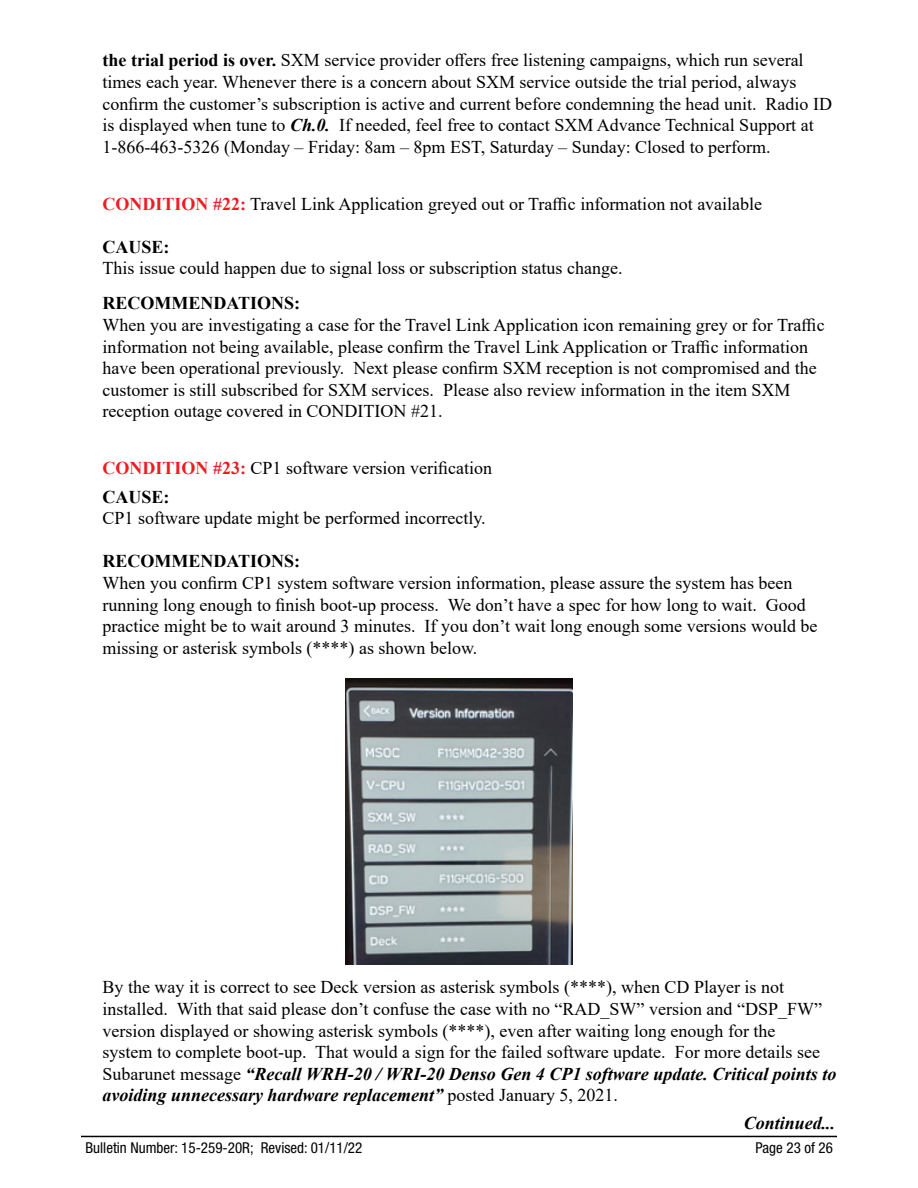
<style>
.page{position:relative;width:918px;height:1188px;background:#fff}
.page>*{position:absolute;margin:0;border:0;box-sizing:border-box;transform-origin:0 0}
.t1{font:18px/21.6px "Times New Roman";color:#000}
.t2{font:700 18px "Times New Roman";color:#000}
.t3{font:italic 700 18px "Times New Roman";color:#000}
.t4{font:condensed 15px "Helvetica Neue LT Std";color:#000}
.s1{font-weight:700}
.s2{font-weight:700;font-style:italic}
.s3{font-weight:700;color:#ed1d24}
</style>
<div class="page">
<hr style="left:81px;top:1136px;width:756px;height:1px;background:#000">
<img style="left:346px;top:679px;width:226px;height:286px">
<p class="t1" style="left:103px;top:49px;width:731px"><span class="s1">the trial period is over.</span> SXM service provider offers free listening campaigns, which run several times each year. Whenever there is a concern about SXM service outside the trial period, always confirm the customer’s subscription is active and current before condemning the head unit. Radio ID is displayed when tune to <span class="s2">Ch.0.</span> If needed, feel free to contact SXM Advance Technical Support at 1-866-463-5326 (Monday – Friday: 8am – 8pm EST, Saturday – Sunday: Closed to perform.</p>
<p class="t1" style="left:103px;top:192px;width:661px"><span class="s3">CONDITION #22:</span> Travel Link Application greyed out or Traffic information not available</p>
<p class="t2" style="left:103px;top:234px;width:68px">CAUSE:</p>
<p class="t1" style="left:103px;top:257px;width:521px">This issue could happen due to signal loss or subscription status change.</p>
<p class="t2" style="left:103px;top:290px;width:199px">RECOMMENDATIONS:</p>
<p class="t1" style="left:103px;top:314px;width:724px">When you are investigating a case for the Travel Link Application icon remaining grey or for Traffic information not being available, please confirm the Travel Link Application or Traffic information have been operational previously. Next please confirm SXM reception is not compromised and the customer is still subscribed for SXM services. Please also review information in the item SXM reception outage covered in CONDITION #21.</p>
<p class="t1" style="left:103px;top:453px;width:391px;line-height:28.3px"><span class="s3">CONDITION #23:</span> CP1 software version verification<br><span class="s1">CAUSE:</span></p>
<p class="t1" style="left:103px;top:507px;width:385px">CP1 software update might be performed incorrectly.</p>
<p class="t2" style="left:103px;top:548px;width:199px">RECOMMENDATIONS:</p>
<p class="t1" style="left:103px;top:572px;width:717px">When you confirm CP1 system software version information, please assure the system has been running long enough to finish boot-up process. We don’t have a spec for how long to wait. Good practice might be to wait around 3 minutes. If you don’t wait long enough some versions would be missing or asterisk symbols (****) as shown below.</p>
<p class="t1" style="left:103px;top:976px;width:735px">By the way it is correct to see Deck version as asterisk symbols (****), when CD Player is not installed. With that said please don’t confuse the case with no “RAD_SW” version and “DSP_FW” version displayed or showing asterisk symbols (****), even after waiting long enough for the<br>system to complete boot-up. That would a sign for the failed software update. For more details see Subarunet message <span class="s2">“Recall WRH-20 / WRI-20 Denso Gen 4 CP1 software update. Critical points to avoiding unnecessary hardware replacement”</span> posted January 5, 2021.</p>
<p class="t3" style="left:744px;top:1111px;width:93px">Continued...</p>
<p class="t4" style="left:86px;top:1138px;width:278px">Bulletin Number: 15-259-20R; Revised: 01/11/22</p>
<p class="t4" style="left:756px;top:1138px;width:79px">Page 23 of 26</p>
</div>
